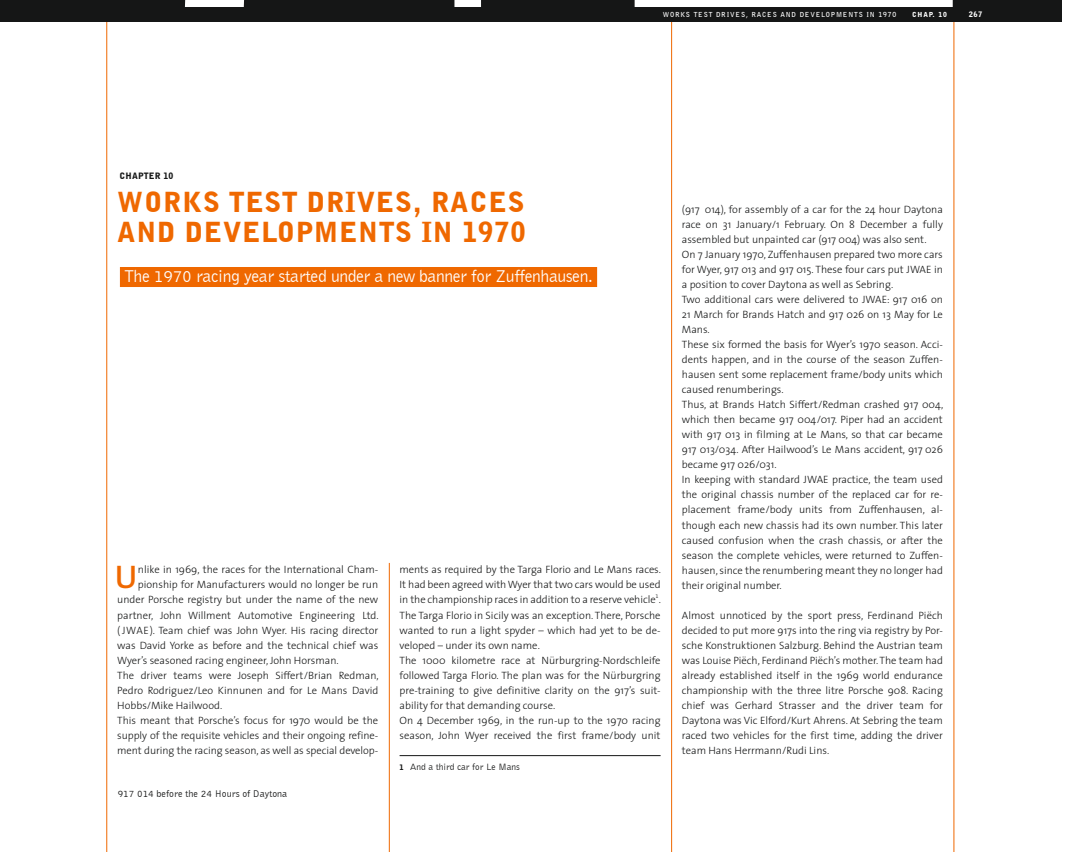
<style>
.page{position:relative;width:1066px;height:852px;background:#fff}
.page>*{position:absolute;margin:0;border:0;box-sizing:border-box;transform-origin:0 0}
.t1{font:32.88px "The Sans Semi Bold Caps";color:#ef6800}
.t2{font:900 27.5px/30px "Bell Gothic BT";letter-spacing:.03em;color:#ef6800}
.t3{font:17.5px "Bell Gothic BT";letter-spacing:-.02em;color:#fff}
.t4{font:300 10.62px/15px "The Sans";color:#151616;text-align:justify}
.t5{font:10px "Bell Gothic BT";color:#151616}
.t6{font:9.38px "Bell Gothic BT";color:#151616}
.t7{font:900 8.75px "Bell Gothic BT";letter-spacing:.02em;color:#151616}
.t8{font:900 7.5px "Bell Gothic BT";color:#fff}
.t9{font:700 6.88px "Bell Gothic BT";letter-spacing:.12em;color:#fff}
.t10{font:900 6.88px "Bell Gothic BT";letter-spacing:.12em;color:#fff}
.t11{font:300 5.75px "Bell Gothic";color:#151616}
.s1{font-weight:900;font-size:7.5px}
</style>
<div class="page">
<hr style="left:399px;top:755px;width:261px;height:1px;background:#151616">
<div style="left:120px;top:267px;width:477px;height:20px;background:#ef6800"></div>
<hr style="left:389px;top:562px;width:1px;height:289px;background:#ef6800">
<hr style="left:671px;top:9px;width:1px;height:842px;background:#ef6800">
<hr style="left:953px;top:17px;width:1px;height:834px;background:#ef6800">
<hr style="left:107px;top:11px;width:1px;height:840px;background:#ef6800">
<div style="left:0;top:0;width:1061px;height:11px;background:#151616"></div>
<svg style="left:184px;top:0;width:297px;height:7px"></svg>
<div style="left:634px;top:0;width:318px;height:7px;background:#fff"></div>
<div style="left:0;top:7px;width:1061px;height:15px;background:#151616"></div>
<p class="t7" style="left:120px;top:170px;width:55px">CHAPTER 10</p>
<p class="t9" style="left:662px;top:9px;width:235px">WORKS TEST DRIVES, RACES AND DEVELOPMENTS IN 1970</p>
<p class="t10" style="left:912px;top:10px;width:36px">CHAP. 10</p>
<p class="t8" style="left:968px;top:9px;width:15px">267</p>
<h2 class="t2" style="left:117px;top:186px;width:410px">WORKS TEST DRIVES, RACES<br>AND DEVELOPMENTS IN 1970</h2>
<h3 class="t3" style="left:124px;top:265px;width:470px">The 1970 racing year started under a new banner for Zuffenhausen.</h3>
<h1 class="t1" style="left:115px;top:549px;width:24px">U</h1>
<p class="t4" style="left:138px;top:562px;width:242px">nlike in 1969, the races for the International Cham-</p>
<p class="t4" style="left:138px;top:577px;width:242px">pionship for Manufacturers would no longer be run</p>
<p class="t4" style="left:117px;top:592px;width:262px">under Porsche registry but under the name of the new</p>
<p class="t4" style="left:117px;top:607px;width:263px">partner, John Willment Automotive Engineering Ltd.</p>
<p class="t4" style="left:117px;top:622px;width:262px">( JWAE). Team chief was John Wyer. His racing director</p>
<p class="t4" style="left:117px;top:637px;width:262px">was David Yorke as before and the technical chief was</p>
<p class="t4" style="left:117px;top:652px;width:223px">Wyer’s seasoned racing engineer, John Horsman.</p>
<p class="t4" style="left:117px;top:667px;width:263px">The driver teams were Joseph Siffert/Brian Redman,</p>
<p class="t4" style="left:117px;top:682px;width:262px">Pedro Rodriguez/Leo Kinnunen and for Le Mans David</p>
<p class="t4" style="left:117px;top:697px;width:106px">Hobbs/Mike Hailwood.</p>
<p class="t4" style="left:117px;top:712px;width:262px">This meant that Porsche’s focus for 1970 would be the</p>
<p class="t4" style="left:117px;top:727px;width:262px">supply of the requisite vehicles and their ongoing refine-</p>
<p class="t4" style="left:117px;top:742px;width:262px">ment during the racing season, as well as special develop-</p>
<p class="t5" style="left:118px;top:787px;width:171px">917 014 before the 24 Hours of Daytona</p>
<p class="t4" style="left:399px;top:562px;width:263px">ments as required by the Targa Florio and Le Mans races.<br>It had been agreed with Wyer that two cars would be used in the championship races in addition to a reserve vehicle .</p>
<p class="t11" style="left:655px;top:592px;width:5px">1</p>
<p class="t4" style="left:399px;top:607px;width:262px;text-align:left">The Targa Florio in Sicily was an exception. There, Porsche wanted to run a light spyder – which had yet to be de&shy;veloped – under its own name.<br>The 1000 kilometre race at Nürburgring-Nordschleife followed Targa Florio. The plan was for the Nürburgring pre-training to give definitive clarity on the 917’s suit&shy;ability for that demanding course.<br>On 4 December 1969, in the run-up to the 1970 racing season, John Wyer received the first frame/body unit</p>
<p class="t6" style="left:399px;top:760px;width:122px"><span class="s1">1</span> And a third car for Le Mans</p>
<p class="t4" style="left:682px;top:202px;width:263px;text-align:left">(917 014), for assembly of a car for the 24 hour Daytona race on 31 January/1 February. On 8 December a fully assembled but unpainted car (917 004) was also sent.<br>On 7 January 1970, Zuffenhausen prepared two more cars for Wyer, 917 013 and 917 015. These four cars put JWAE in a position to cover Daytona as well as Sebring.<br>Two additional cars were delivered to JWAE: 917 016 on 21 March for Brands Hatch and 917 026 on 13 May for Le Mans.<br>These six formed the basis for Wyer’s 1970 season. Acci&shy;dents happen, and in the course of the season Zuffen&shy;hausen sent some replacement frame/body units which caused renumberings.<br>Thus, at Brands Hatch Siffert/Redman crashed 917 004, which then became 917 004/017. Piper had an accident with 917 013 in filming at Le Mans, so that car became 917 013/034. After Hailwood’s Le Mans accident, 917 026 became 917 026/031.<br>In keeping with standard JWAE practice, the team used the original chassis number of the replaced car for re&shy;placement frame/body units from Zuffenhausen, al&shy;though each new chassis had its own number. This later caused confusion when the crash chassis, or after the season the complete vehicles, were returned to Zuffen&shy;hausen, since the renumbering meant they no longer had their original number.</p>
<p class="t4" style="left:682px;top:607px;width:262px">Almost unnoticed by the sport press, Ferdinand Piëch decided to put more 917s into the ring via registry by Por&shy;sche Konstruktionen Salzburg. Behind the Austrian team was Louise Piëch, Ferdinand Piëch’s mother. The team had already established itself in the 1969 world endurance championship with the three litre Porsche 908. Racing chief was Gerhard Strasser and the driver team for Daytona was Vic Elford/Kurt Ahrens. At Sebring the team raced two vehicles for the first time, adding the driver team Hans Herrmann/Rudi Lins.</p>
</div>
